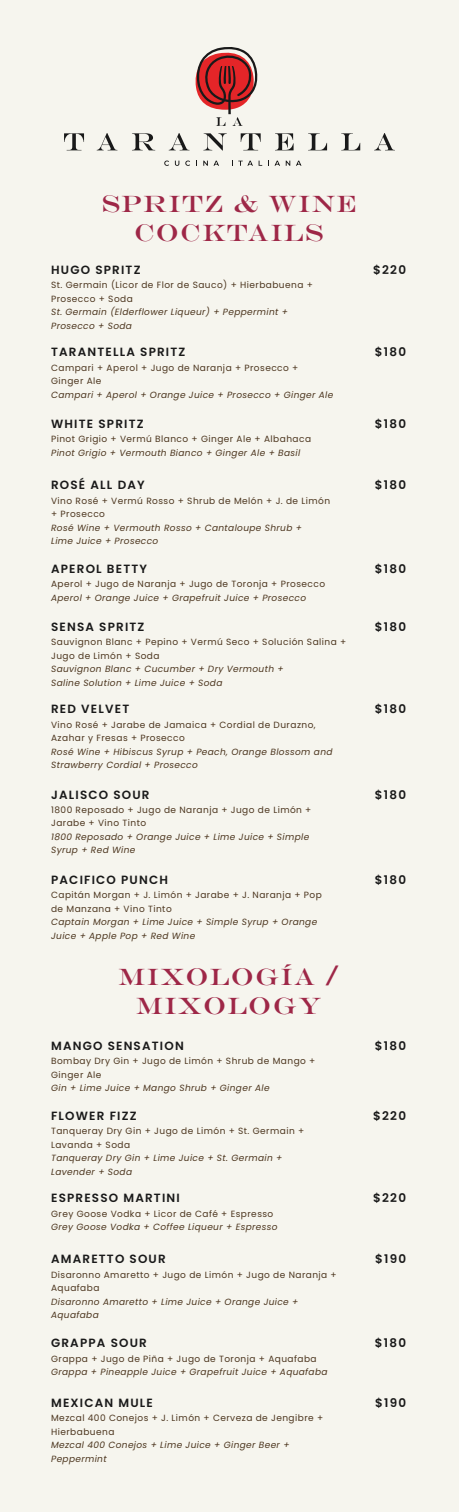
<style>
.page{position:relative;width:459px;height:1512px;background:#f6f5ee}
.page>*{position:absolute;margin:0;border:0;box-sizing:border-box;transform-origin:0 0}
.t1{font:24px/28.8px "Engravers";letter-spacing:.05em;color:#9e2747;text-align:center}
.t2{font:600 12px "Poppins";letter-spacing:.1em;color:#191919}
.t3{font:9px/13.5px "Poppins";letter-spacing:.05em;color:#4c361f}
.t4{font:italic 9px/13.5px "Poppins";letter-spacing:.04em;color:#4c361f}
</style>
<div class="page">
<svg style="left:64px;top:133px;width:20px;height:17px"></svg>
<svg style="left:97px;top:133px;width:20px;height:17px"></svg>
<svg style="left:132px;top:133px;width:23px;height:17px"></svg>
<svg style="left:169px;top:133px;width:20px;height:17px"></svg>
<svg style="left:203px;top:133px;width:24px;height:18px"></svg>
<svg style="left:241px;top:133px;width:20px;height:17px"></svg>
<svg style="left:275px;top:133px;width:19px;height:17px"></svg>
<svg style="left:308px;top:133px;width:19px;height:17px"></svg>
<svg style="left:341px;top:133px;width:19px;height:17px"></svg>
<svg style="left:374px;top:133px;width:21px;height:17px"></svg>
<svg style="left:164px;top:161px;width:5px;height:5px"></svg>
<svg style="left:175px;top:161px;width:4px;height:5px"></svg>
<svg style="left:185px;top:161px;width:5px;height:5px"></svg>
<svg style="left:203px;top:161px;width:5px;height:5px"></svg>
<svg style="left:214px;top:161px;width:5px;height:5px"></svg>
<svg style="left:232px;top:161px;width:21px;height:5px"></svg>
<svg style="left:275px;top:161px;width:5px;height:5px"></svg>
<svg style="left:286px;top:161px;width:4px;height:5px"></svg>
<svg style="left:296px;top:161px;width:5px;height:5px"></svg>
<svg style="left:195px;top:47px;width:63px;height:79px"></svg>
<h1 class="t1" style="left:102px;top:189px;width:256px">SPRITZ &amp; WINE<br>COCKTAILS</h1>
<h2 class="t2" style="left:51px;top:263px;width:91px">HUGO SPRITZ</h2>
<h2 class="t2" style="left:373px;top:263px;width:34px">$220</h2>
<p class="t3" style="left:51px;top:279px;width:263px">St. Germain (Licor de Flor de Sauco) + Hierbabuena +<br>Prosecco + Soda</p>
<p class="t4" style="left:51px;top:306px;width:238px">St. Germain (Elderflower Liqueur) + Peppermint +<br>Prosecco + Soda</p>
<h2 class="t2" style="left:51px;top:345px;width:136px">TARANTELLA SPRITZ</h2>
<h2 class="t2" style="left:375px;top:345px;width:33px">$180</h2>
<p class="t3" style="left:51px;top:361px;width:249px">Campari + Aperol + Jugo de Naranja + Prosecco +<br>Ginger Ale</p>
<p class="t4" style="left:51px;top:388px;width:284px">Campari + Aperol + Orange Juice + Prosecco + Ginger Ale</p>
<h2 class="t2" style="left:51px;top:417px;width:94px">WHITE SPRITZ</h2>
<h2 class="t2" style="left:375px;top:417px;width:33px">$180</h2>
<p class="t3" style="left:51px;top:433px;width:261px">Pinot Grigio + Vermú Blanco + Ginger Ale + Albahaca</p>
<p class="t4" style="left:51px;top:446px;width:251px">Pinot Grigio + Vermouth Bianco + Ginger Ale + Basil</p>
<h2 class="t2" style="left:51px;top:478px;width:95px">ROSÉ ALL DAY</h2>
<h2 class="t2" style="left:375px;top:478px;width:33px">$180</h2>
<p class="t3" style="left:51px;top:494px;width:281px">Vino Rosé + Vermú Rosso + Shrub de Melón + J. de Limón + Prosecco</p>
<p class="t4" style="left:51px;top:521px;width:252px">Rosé Wine + Vermouth Rosso + Cantaloupe Shrub +<br>Lime Juice + Prosecco</p>
<h2 class="t2" style="left:51px;top:562px;width:97px">APEROL BETTY</h2>
<h2 class="t2" style="left:375px;top:562px;width:33px">$180</h2>
<p class="t3" style="left:51px;top:578px;width:276px">Aperol + Jugo de Naranja + Jugo de Toronja + Prosecco</p>
<p class="t4" style="left:51px;top:591px;width:256px">Aperol + Orange Juice + Grapefruit Juice + Prosecco</p>
<h2 class="t2" style="left:51px;top:620px;width:95px">SENSA SPRITZ</h2>
<h2 class="t2" style="left:375px;top:620px;width:33px">$180</h2>
<p class="t3" style="left:51px;top:635px;width:297px">Sauvignon Blanc + Pepino + Vermú Seco + Solución Salina +<br>Jugo de Limón + Soda</p>
<p class="t4" style="left:51px;top:662px;width:234px">Sauvignon Blanc + Cucumber + Dry Vermouth +<br>Saline Solution + Lime Juice + Soda</p>
<h2 class="t2" style="left:51px;top:702px;width:80px">RED VELVET</h2>
<h2 class="t2" style="left:375px;top:702px;width:33px">$180</h2>
<p class="t3" style="left:51px;top:718px;width:266px">Vino Rosé + Jarabe de Jamaica + Cordial de Durazno,<br>Azahar y Fresas + Prosecco</p>
<p class="t4" style="left:51px;top:745px;width:283px">Rosé Wine + Hibiscus Syrup + Peach, Orange Blossom and<br>Strawberry Cordial + Prosecco</p>
<h2 class="t2" style="left:51px;top:787px;width:100px">JALISCO SOUR</h2>
<h2 class="t2" style="left:375px;top:787px;width:33px">$180</h2>
<p class="t3" style="left:51px;top:803px;width:262px">1800 Reposado + Jugo de Naranja + Jugo de Limón +<br>Jarabe + Vino Tinto</p>
<p class="t4" style="left:51px;top:830px;width:260px">1800 Reposado + Orange Juice + Lime Juice + Simple<br>Syrup + Red Wine</p>
<h2 class="t2" style="left:51px;top:873px;width:118px">PACIFICO PUNCH</h2>
<h2 class="t2" style="left:375px;top:873px;width:33px">$180</h2>
<p class="t3" style="left:51px;top:888px;width:272px">Capitán Morgan + J. Limón + Jarabe + J. Naranja + Pop de Manzana + Vino Tinto</p>
<p class="t4" style="left:51px;top:915px;width:268px">Captain Morgan + Lime Juice + Simple Syrup + Orange<br>Juice + Apple Pop + Red Wine</p>
<h1 class="t1" style="left:119px;top:962px;width:222px">MIXOLOGÍA /<br>MIXOLOGY</h1>
<h2 class="t2" style="left:51px;top:1039px;width:134px">MANGO SENSATION</h2>
<h2 class="t2" style="left:375px;top:1039px;width:33px">$180</h2>
<p class="t3" style="left:51px;top:1054px;width:266px">Bombay Dry Gin + Jugo de Limón + Shrub de Mango +<br>Ginger Ale</p>
<p class="t4" style="left:51px;top:1081px;width:220px">Gin + Lime Juice + Mango Shrub + Ginger Ale</p>
<h2 class="t2" style="left:51px;top:1109px;width:87px">FLOWER FIZZ</h2>
<h2 class="t2" style="left:373px;top:1109px;width:34px">$220</h2>
<p class="t3" style="left:51px;top:1125px;width:255px">Tanqueray Dry Gin + Jugo de Limón + St. Germain +<br>Lavanda + Soda</p>
<p class="t4" style="left:51px;top:1152px;width:233px">Tanqueray Dry Gin + Lime Juice + St. Germain +<br>Lavender + Soda</p>
<h2 class="t2" style="left:51px;top:1191px;width:130px">ESPRESSO MARTINI</h2>
<h2 class="t2" style="left:373px;top:1191px;width:34px">$220</h2>
<p class="t3" style="left:51px;top:1207px;width:224px">Grey Goose Vodka + Licor de Café + Espresso</p>
<p class="t4" style="left:51px;top:1220px;width:228px">Grey Goose Vodka + Coffee Liqueur + Espresso</p>
<h2 class="t2" style="left:51px;top:1252px;width:116px">AMARETTO SOUR</h2>
<h2 class="t2" style="left:375px;top:1252px;width:32px">$190</h2>
<p class="t3" style="left:51px;top:1268px;width:287px">Disaronno Amaretto + Jugo de Limón + Jugo de Naranja +<br>Aquafaba</p>
<p class="t4" style="left:51px;top:1295px;width:249px">Disaronno Amaretto + Lime Juice + Orange Juice +<br>Aquafaba</p>
<h2 class="t2" style="left:51px;top:1336px;width:97px">GRAPPA SOUR</h2>
<h2 class="t2" style="left:375px;top:1336px;width:33px">$180</h2>
<p class="t3" style="left:51px;top:1352px;width:267px">Grappa + Jugo de Piña + Jugo de Toronja + Aquafaba</p>
<p class="t4" style="left:51px;top:1365px;width:278px">Grappa + Pineapple Juice + Grapefruit Juice + Aquafaba</p>
<h2 class="t2" style="left:51px;top:1395px;width:103px">MEXICAN MULE</h2>
<h2 class="t2" style="left:375px;top:1395px;width:32px">$190</h2>
<p class="t3" style="left:51px;top:1411px;width:274px">Mezcal 400 Conejos + J. Limón + Cerveza de Jengibre +<br>Hierbabuena</p>
<p class="t4" style="left:51px;top:1438px;width:240px">Mezcal 400 Conejos + Lime Juice + Ginger Beer +<br>Peppermint</p>
</div>
